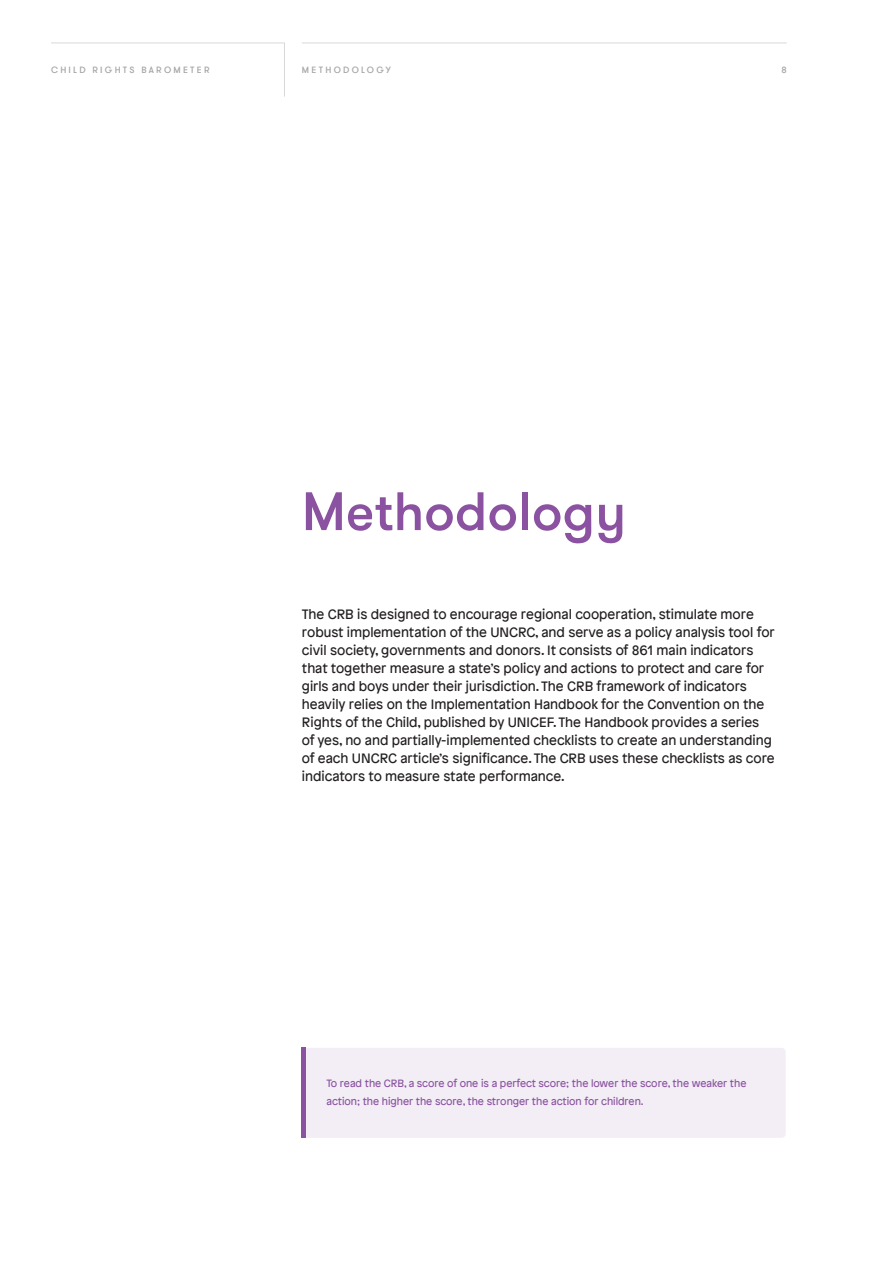
<style>
.page{position:relative;width:893px;height:1263px;background:#fff}
.page>*{position:absolute;margin:0;border:0;box-sizing:border-box;transform-origin:0 0}
._05_Title_Page{font:500 54px "GT Walsheim Pro";color:#8a52a0}
._03_Body{font:13.5px/18px "Patron";color:#231f20}
._04_Body__Small{font:10.5px/18px "Patron";color:#8a52a0}
.Header_Text{font:500 9px "GT Walsheim Pro";letter-spacing:.255em;color:#a9a7a9}
</style>
<div class="page">
<div style="left:305px;top:1048px;width:481px;height:90px;background:#f3eef5"></div>
<hr style="left:301px;top:1048px;width:4px;height:90px;background:#8a52a0">
<svg style="left:51px;top:43px;width:736px;height:54px"></svg>
<p class="Header_Text" style="left:51px;top:64px;width:160px">CHILD RIGHTS BAROMETER</p>
<p class="Header_Text" style="left:302px;top:64px;width:91px">METHODOLOGY</p>
<p class="Header_Text" style="left:781px;top:64px;width:7px">8</p>
<p class="_05_Title_Page" style="left:302px;top:477px;width:326px">Methodology</p>
<p class="_03_Body" style="left:302px;top:604px;width:474px">The CRB is designed to encourage regional cooperation, stimulate more robust implementation of the UNCRC, and serve as a policy analysis tool for civil society, governments and donors. It consists of 861 main indicators that together measure a state’s policy and actions to protect and care for girls and boys under their jurisdiction. The CRB framework of indicators heavily relies on the Implementation Handbook for the Convention on the Rights of the Child, published by UNICEF. The Handbook provides a series of yes, no and partially-implemented checklists to create an understanding of each UNCRC article’s significance. The CRB uses these checklists as core indicators to measure state performance.</p>
<p class="_04_Body__Small" style="left:326px;top:1073px;width:421px">To read the CRB, a score of one is a perfect score; the lower the score, the weaker the action; the higher the score, the stronger the action for children.</p>
</div>
